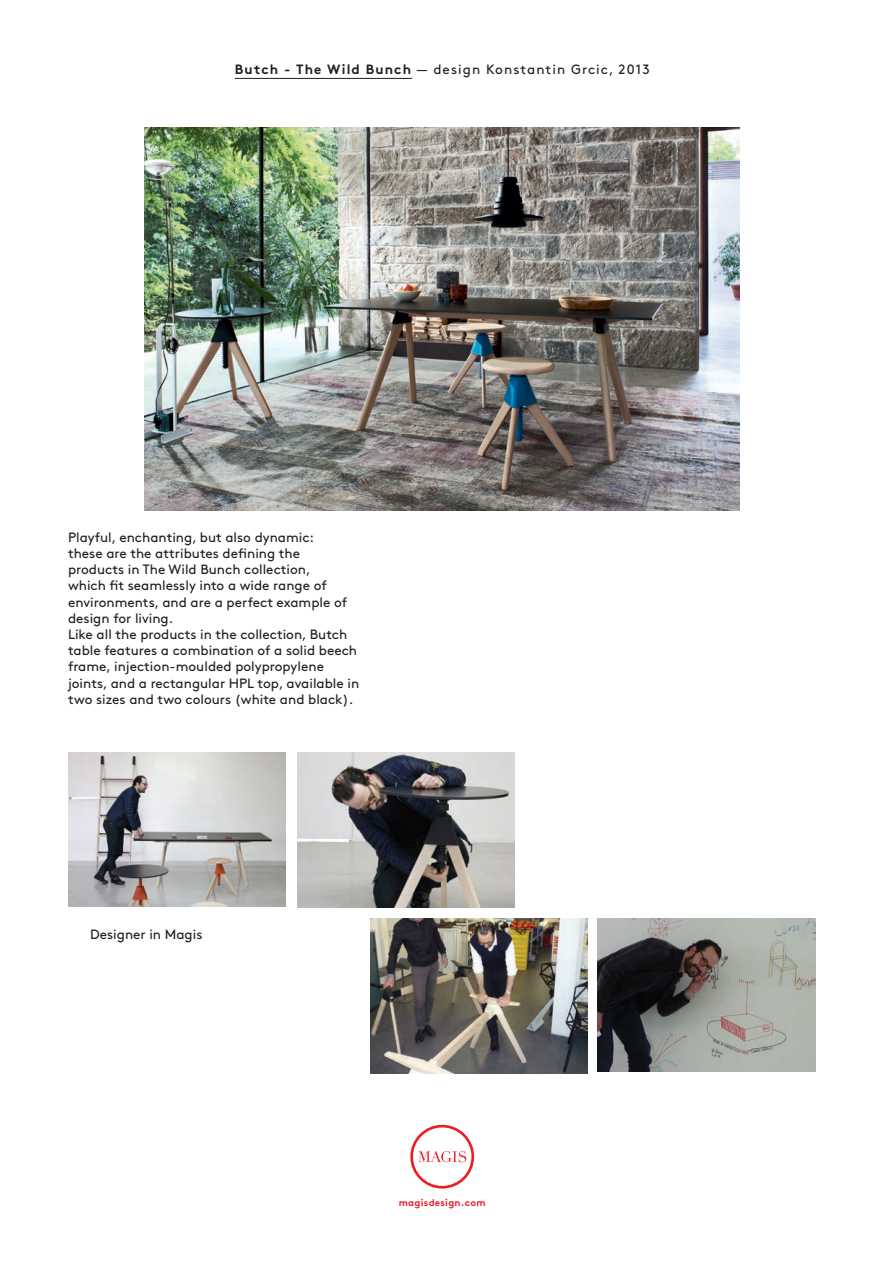
<style>
.page{position:relative;width:893px;height:1263px;background:#fff}
.page>*{position:absolute;margin:0;border:0;box-sizing:border-box;transform-origin:0 0}
.t1{font:13.5px/16.2px "Brown";color:#231f20}
.t2{font:13.5px "Brown";letter-spacing:.08em;color:#231f20}
.t3{font:700 9.75px "Brown";letter-spacing:.03em;color:#ee1d23}
.s1{font-weight:700}
</style>
<div class="page">
<svg style="left:410px;top:1125px;width:64px;height:63px"></svg>
<hr style="left:235px;top:78px;width:177px;height:1px;background:#231f20">
<img style="left:145px;top:128px;width:595px;height:382px">
<img style="left:298px;top:753px;width:217px;height:154px">
<img style="left:68px;top:753px;width:217px;height:153px">
<img style="left:370px;top:919px;width:217px;height:154px">
<img style="left:597px;top:919px;width:218px;height:152px">
<p class="t2" style="left:235px;top:59px;width:416px"><span class="s1">Butch - The Wild Bunch</span> — design Konstantin Grcic, 2013</p>
<p class="t1" style="left:68px;top:528px;width:293px">Playful, enchanting, but also dynamic:<br>these are the attributes defining the products in The Wild Bunch collection,<br>which fit seamlessly into a wide range of environments, and are a perfect example of design for living.<br>Like all the products in the collection, Butch table features a combination of a solid beech frame, injection-moulded polypropylene joints, and a rectangular HPL top, available in two sizes and two colours (white and black).</p>
<p class="t1" style="left:90px;top:925px;width:114px">Designer in Magis</p>
<p class="t3" style="left:399px;top:1195px;width:88px">magisdesign.com</p>
</div>
